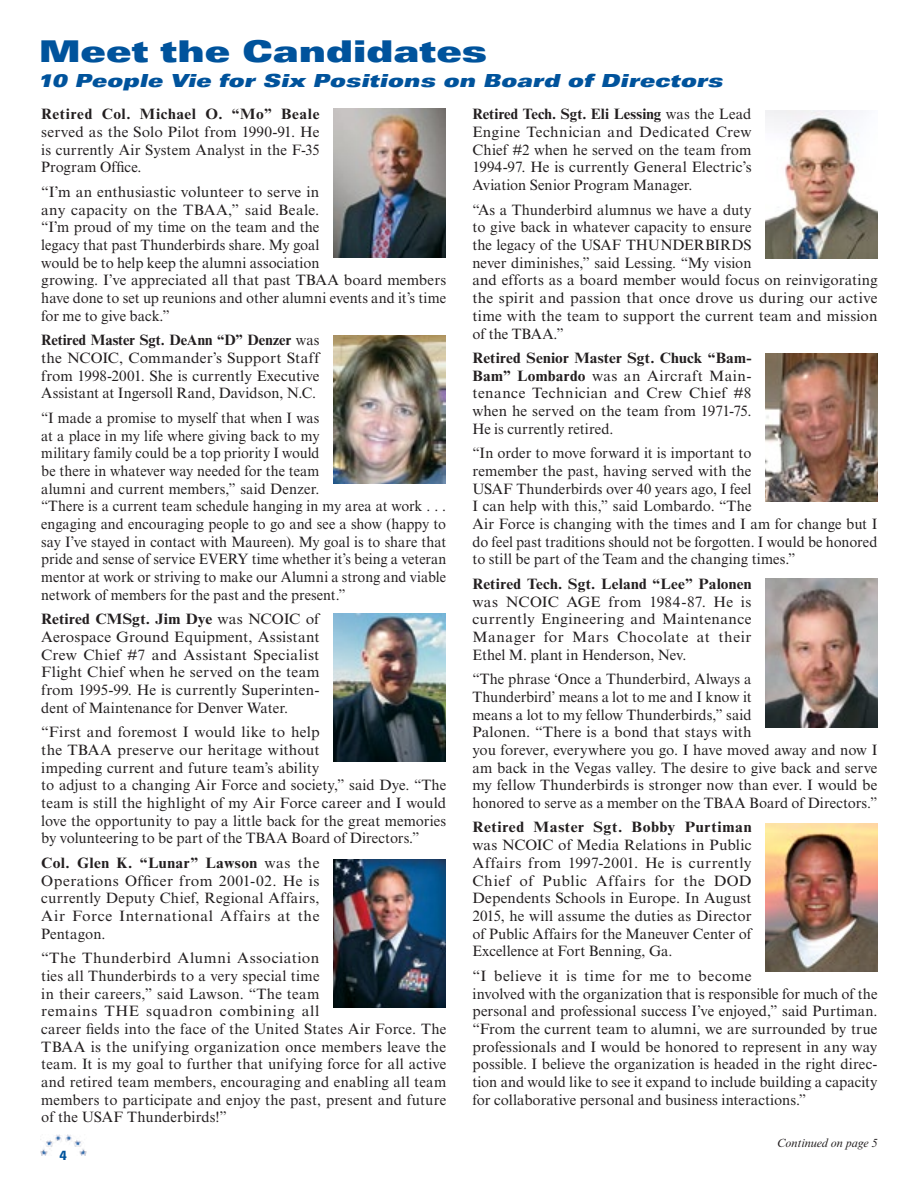
<style>
.page{position:relative;width:918px;height:1188px;background:#fff}
.page>*{position:absolute;margin:0;border:0;box-sizing:border-box;transform-origin:0 0}
.t1{font:30px "Univers LT Std X Black Ex";color:#00539c}
.t2{font:18px "Univers LT Std X Black Ex Obl";color:#00539c}
.t3{font:15px/17.7px "Times New Roman MT Std";letter-spacing:.005em;color:#231f20;text-align:justify}
.t4{font:15px/17.7px "Times New Roman MT Std";letter-spacing:.005em;color:#231f20;text-align:justify;scale:1.04 1}
.t5{font:15px/17.7px "Times New Roman MT Std";letter-spacing:.005em;color:#231f20;scale:.96 1}
.t6{font:700 15px "Times New Roman MT Std";letter-spacing:.03em;color:#231f20}
.t7{font:700 15px "Times New Roman MT Std";letter-spacing:.03em;color:#231f20;scale:1.05 1}
.t8{font:700 condensed 13.2px "Univers LT Std";color:#00539c;scale:1.25 1}
.t9{font:italic 12px "Times New Roman MT Std";color:#231f20}
.s1{font-weight:700}
</style>
<div class="page">
<img style="left:41px;top:1135px;width:46px;height:21px">
<img style="left:333px;top:109px;width:113px;height:148px">
<img style="left:333px;top:335px;width:113px;height:149px">
<img style="left:333px;top:613px;width:113px;height:149px">
<img style="left:333px;top:859px;width:113px;height:149px">
<img style="left:765px;top:110px;width:113px;height:149px">
<img style="left:765px;top:579px;width:113px;height:148px">
<img style="left:765px;top:353px;width:113px;height:149px">
<img style="left:765px;top:824px;width:113px;height:148px">
<h1 class="t1" style="left:39px;top:34px;width:450px">Meet the Candidates</h1>
<p class="t2" style="left:38px;top:70px;width:687px">10 People Vie for Six Positions on Board of Directors</p>
<p class="t6" style="left:41px;top:105px;width:280px">Retired Col. Michael O. “Mo” Beale</p>
<p class="t3" style="left:41px;top:123px;width:280px">served as the Solo Pilot from 1990-91. He is currently Air System Analyst in the F-35<br>Program Office.</p>
<p class="t3" style="left:41px;top:183px;width:406px;text-align:left">“I’m an enthusiastic volunteer to serve in<br>any capacity on the TBAA,” said Beale.<br>“I’m proud of my time on the team and the<br>legacy that past Thunderbirds share. My goal<br>would be to help keep the alumni association<br>growing. I’ve appreciated all that past TBAA board members have done to set up reunions and other alumni events and it’s time for me to give back.”</p>
<p class="t3" style="left:41px;top:331px;width:280px"><span class="s1">Retired Master Sgt. DeAnn “D” Denzer</span> was the NCOIC, Commander’s Support Staff from 1998-2001. She is currently Executive Assistant at Ingersoll Rand, Davidson, N.C.</p>
<p class="t5" style="left:41px;top:409px;width:423px">“I made a promise to myself that when I was<br>at a place in my life where giving back to my<br>military family could be a top priority I would<br>be there in whatever way needed for the team<br>alumni and current members,” said Denzer.<br>“There is a current team schedule hanging in my area at work . . . engaging and encouraging people to go and see a show (happy to say I’ve stayed in contact with Maureen). My goal is to share that pride and sense of service EVERY time whether it’s being a veteran mentor at work or striving to make our Alumni a strong and viable network of members for the past and the present.”</p>
<p class="t4" style="left:41px;top:610px;width:269px"><span class="s1">Retired CMSgt. Jim Dye</span> was NCOIC of Aerospace Ground Equipment, Assistant Crew Chief #7 and Assistant Specialist Flight Chief when he served on the team from 1995-99. He is currently Superinten&shy;dent of Maintenance for Denver Water.</p>
<p class="t3" style="left:41px;top:723px;width:407px;text-align:left">“First and foremost I would like to help<br>the TBAA preserve our heritage without<br>impeding current and future team’s ability<br>to adjust to a changing Air Force and society,” said Dye. “The team is still the highlight of my Air Force career and I would love the opportunity to pay a little back for the great memories by volunteering to be part of the TBAA Board of Directors.”</p>
<p class="t4" style="left:41px;top:854px;width:269px"><span class="s1">Col. Glen K. “Lunar” Lawson</span> was the Operations Officer from 2001-02. He is currently Deputy Chief, Regional Affairs, Air Force International Affairs at the Pentagon.</p>
<p class="t4" style="left:41px;top:949px;width:391px;text-align:left">“The Thunderbird Alumni Association<br>ties all Thunderbirds to a very special time<br>in their careers,” said Lawson. “The team<br>remains THE squadron combining all<br>career fields into the face of the United States Air Force. The TBAA is the unifying organization once members leave the team. It is my goal to further that unifying force for all active and retired team members, encouraging and enabling all team members to participate and enjoy the past, present and future of the USAF Thunderbirds!”</p>
<p class="t3" style="left:472px;top:105px;width:281px"><span class="s1">Retired Tech. Sgt. Eli Lessing</span> was the Lead Engine Technician and Dedicated Crew Chief #2 when he served on the team from 1994-97. He is currently General Electric’s Aviation Senior Program Manager.</p>
<p class="t3" style="left:472px;top:201px;width:407px;text-align:left">“As a Thunderbird alumnus we have a duty<br>to give back in whatever capacity to ensure<br>the legacy of the USAF THUNDERBIRDS<br>never diminishes,” said Lessing. “My vision<br>and efforts as a board member would focus on reinvigorating the spirit and passion that once drove us during our active time with the team to support the current team and mission of the TBAA.”</p>
<p class="t3" style="left:472px;top:349px;width:281px"><span class="s1">Retired Senior Master Sgt. Chuck “Bam-Bam” Lombardo</span> was an Aircraft Main&shy;tenance Technician and Crew Chief #8 when he served on the team from 1971-75.<br>He is currently retired.</p>
<p class="t3" style="left:472px;top:444px;width:407px;text-align:left">“In order to move forward it is important to<br>remember the past, having served with the<br>USAF Thunderbirds over 40 years ago, I feel<br>I can help with this,” said Lombardo. “The<br>Air Force is changing with the times and I am for change but I do feel past traditions should not be forgotten. I would be honored to still be part of the Team and the changing times.”</p>
<p class="t6" style="left:472px;top:575px;width:281px">Retired Tech. Sgt. Leland “Lee” Palonen</p>
<p class="t3" style="left:472px;top:593px;width:281px">was NCOIC AGE from 1984-87. He is currently Engineering and Maintenance Manager for Mars Chocolate at their Ethel M. plant in Henderson, Nev.</p>
<p class="t3" style="left:472px;top:670px;width:407px;text-align:left">“The phrase ‘Once a Thunderbird, Always a<br>Thunderbird’ means a lot to me and I know it<br>means a lot to my fellow Thunderbirds,” said<br>Palonen. “There is a bond that stays with<br>you forever, everywhere you go. I have moved away and now I am back in the Vegas valley. The desire to give back and serve my fellow Thunderbirds is stronger now than ever. I would be honored to serve as a member on the TBAA Board of Directors.”</p>
<p class="t7" style="left:472px;top:818px;width:267px">Retired Master Sgt. Bobby Purtiman</p>
<p class="t3" style="left:472px;top:836px;width:281px">was NCOIC of Media Relations in Public Affairs from 1997-2001. He is currently Chief of Public Affairs for the DOD Dependents Schools in Europe. In August 2015, he will assume the duties as Director of Public Affairs for the Maneuver Center of Excellence at Fort Benning, Ga.</p>
<p class="t4" style="left:472px;top:967px;width:391px;text-align:left">“I believe it is time for me to become<br>involved with the organization that is responsible for much of the personal and professional success I’ve enjoyed,” said Purtiman. “From the current team to alumni, we are surrounded by true professionals and I would be honored to represent in any way possible. I believe the organization is headed in the right direc&shy;tion and would like to see it expand to include building a capacity for collaborative personal and business interactions.”</p>
<p class="t9" style="left:777px;top:1136px;width:103px">Continued on page 5</p>
<p class="t8" style="left:59px;top:1147px;width:7px">4</p>
</div>
